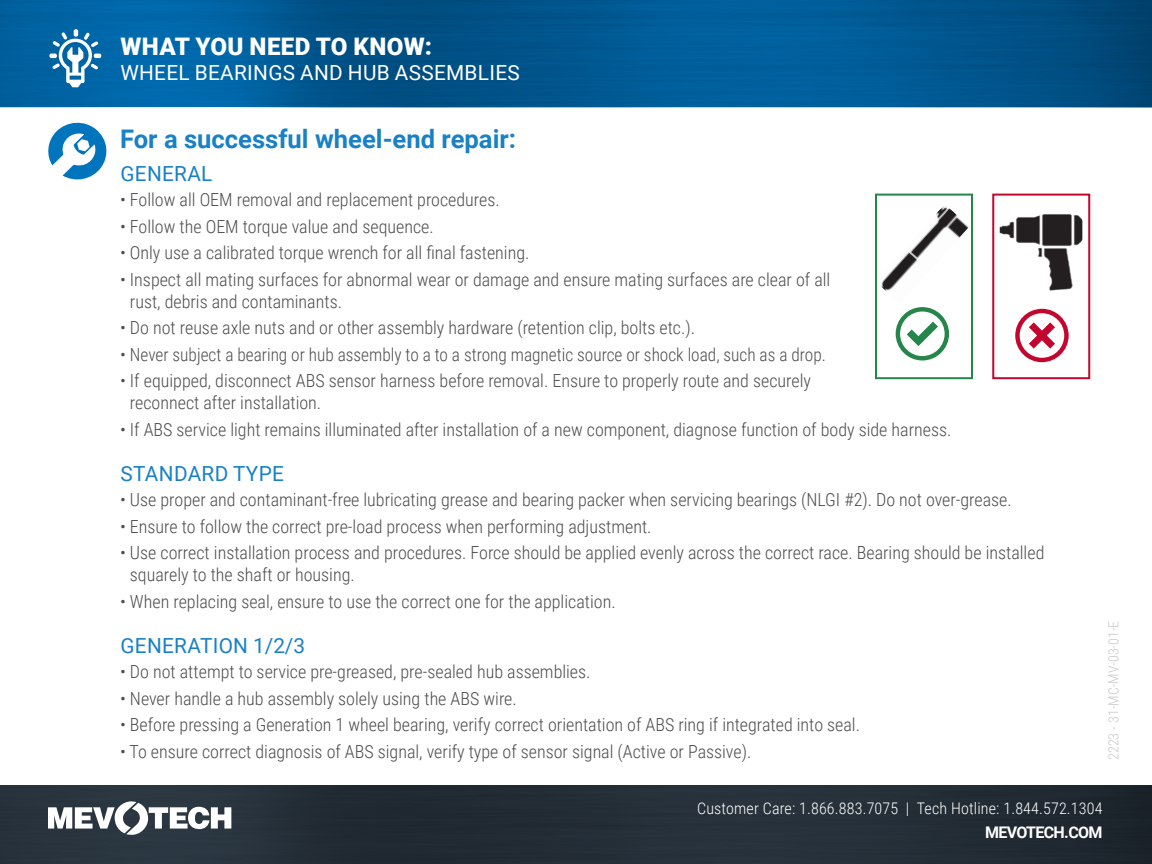
<style>
.page{position:relative;width:1152px;height:864px;background:#fff}
.page>*{position:absolute;margin:0;border:0;box-sizing:border-box;transform-origin:0 0}
.t1{font:700 25.6px "Roboto";color:#1981c5}
.t2{font:900 24.2px "Roboto";letter-spacing:.015em;color:#fff}
.t3{font:20.8px "Roboto";letter-spacing:.015em;color:#1981c5}
.t4{font:20.8px "Roboto";letter-spacing:.015em;color:#fff}
.t5{font:300 18px/21.6px "Roboto Condensed";color:#4b4c4d}
.t6{font:300 16px "Roboto Condensed";letter-spacing:.01em;color:#fff}
.t7{font:700 16px "Roboto";letter-spacing:-.04em;color:#fff}
.t8{font:300 14px "Roboto Condensed";color:#c7c8ca}
</style>
<div class="page">
<img style="left:881px;top:206px;width:88px;height:85px">
<img style="left:999px;top:214px;width:84px;height:77px">
<svg style="left:896px;top:307px;width:53px;height:53px"></svg>
<svg style="left:1015px;top:309px;width:54px;height:53px"></svg>
<div style="left:875px;top:194px;width:98px;height:185px;border:2px solid #26854a"></div>
<div style="left:992px;top:194px;width:98px;height:185px;border:2px solid #c3062d"></div>
<div style="left:0;top:786px;width:1152px;height:78px;background:#242e37"></div>
<svg style="left:0;top:0;width:1152px;height:107px;background:#005892"></svg>
<svg style="left:49px;top:29px;width:52px;height:58px"></svg>
<svg style="left:48px;top:801px;width:183px;height:34px"></svg>
<svg style="left:48px;top:122px;width:59px;height:58px"></svg>
<h2 class="t2" style="left:120px;top:29px;width:313px">WHAT YOU NEED TO KNOW:</h2>
<p class="t4" style="left:120px;top:58px;width:401px">WHEEL BEARINGS AND HUB ASSEMBLIES</p>
<h1 class="t1" style="left:120px;top:121px;width:397px">For a successful wheel-end repair:</h1>
<p class="t3" style="left:120px;top:159px;width:94px">GENERAL</p>
<p class="t5" style="left:120px;top:188px;width:381px">• Follow all OEM removal and replacement procedures.</p>
<p class="t5" style="left:120px;top:215px;width:315px">• Follow the OEM torque value and sequence.</p>
<p class="t5" style="left:120px;top:242px;width:411px">• Only use a calibrated torque wrench for all final fastening.</p>
<p class="t5" style="left:130px;top:268px;width:702px;text-indent:-10px">• Inspect all mating surfaces for abnormal wear or damage and ensure mating surfaces are clear of all rust, debris and contaminants.</p>
<p class="t5" style="left:120px;top:316px;width:577px">• Do not reuse axle nuts and or other assembly hardware (retention clip, bolts etc.).</p>
<p class="t5" style="left:120px;top:343px;width:707px">• Never subject a bearing or hub assembly to a to a strong magnetic source or shock load, such as a drop.</p>
<p class="t5" style="left:130px;top:370px;width:683px;text-indent:-10px">• If equipped, disconnect ABS sensor harness before removal. Ensure to properly route and securely reconnect after installation.</p>
<p class="t5" style="left:120px;top:418px;width:833px">• If ABS service light remains illuminated after installation of a new component, diagnose function of body side harness.</p>
<p class="t3" style="left:120px;top:459px;width:165px">STANDARD TYPE</p>
<p class="t5" style="left:120px;top:488px;width:893px">• Use proper and contaminant-free lubricating grease and bearing packer when servicing bearings (NLGI #2). Do not over-grease.</p>
<p class="t5" style="left:120px;top:515px;width:533px">• Ensure to follow the correct pre-load process when performing adjustment.</p>
<p class="t5" style="left:130px;top:542px;width:916px;text-indent:-10px">• Use correct installation process and procedures. Force should be applied evenly across the correct race. Bearing should be installed squarely to the shaft or housing.</p>
<p class="t5" style="left:120px;top:590px;width:497px">• When replacing seal, ensure to use the correct one for the application.</p>
<p class="t3" style="left:120px;top:631px;width:186px">GENERATION 1/2/3</p>
<p class="t5" style="left:120px;top:660px;width:472px">• Do not attempt to service pre-greased, pre-sealed hub assemblies.</p>
<p class="t5" style="left:120px;top:687px;width:398px">• Never handle a hub assembly solely using the ABS wire.</p>
<p class="t5" style="left:120px;top:714px;width:741px">• Before pressing a Generation 1 wheel bearing, verify correct orientation of ABS ring if integrated into seal.</p>
<p class="t5" style="left:120px;top:740px;width:633px">• To ensure correct diagnosis of ABS signal, verify type of sensor signal (Active or Passive).</p>
<p class="t8" style="left:1104px;top:760px;width:141px;rotate:-90deg">2223 - 31-MC-MV-03-01-E</p>
<p class="t6" style="left:697px;top:797px;width:407px">Customer Care: 1.866.883.7075 | Tech Hotline: 1.844.572.1304</p>
<p class="t7" style="left:985px;top:821px;width:119px">MEVOTECH.COM</p>
</div>
